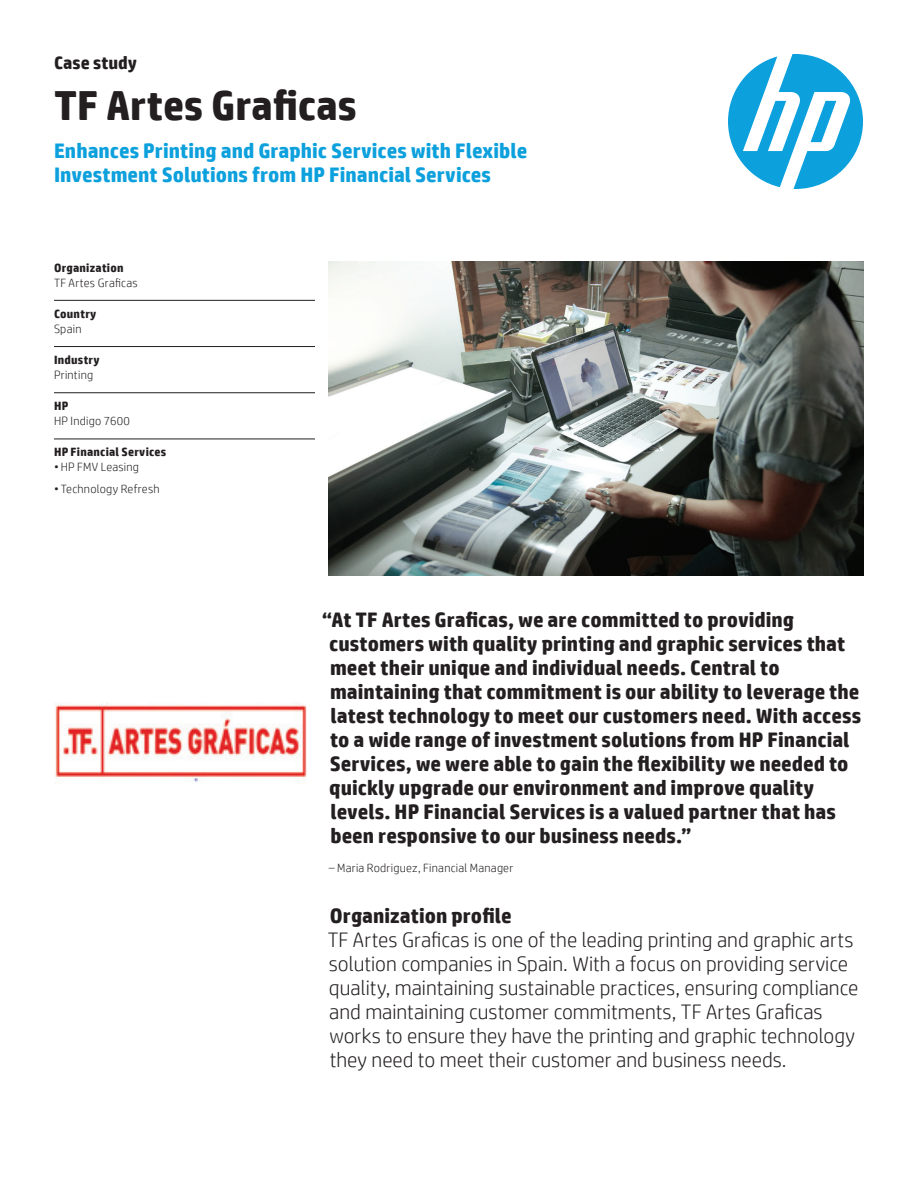
<style>
.page{position:relative;width:918px;height:1188px;background:#fff}
.page>*{position:absolute;margin:0;border:0;box-sizing:border-box;transform-origin:0 0}
.Headline_28_30{font:700 42px "HP Simplified";color:#231f20}
.Cover_quote_14_16{font:700 21px/24px "HP Simplified";color:#231f20}
.Intro_14_16{font:300 21px/24px "HP Simplified";color:#231f20}
.Subhead_14_16_bold_b{font:700 21px/24px "HP Simplified";color:#0ca0dd}
.Subhead_14_16_bold_b-2{font:700 21px "HP Simplified";color:#231f20}
.Docment_type_12_14{font:700 18px "HP Simplified";letter-spacing:.005em;color:#231f20}
.Cover_quote_attribut{font:300 12px "HP Simplified";letter-spacing:.02em;color:#231f20}
.Sidebar_header{font:700 12px "HP Simplified";letter-spacing:.02em;color:#231f20}
.Sidebar_body_w__rule{font:300 12px "HP Simplified";letter-spacing:.02em;color:#231f20}
</style>
<div class="page">
<svg style="left:728px;top:54px;width:135px;height:135px"></svg>
<img style="left:55px;top:702px;width:252px;height:80px">
<img style="left:329px;top:262px;width:535px;height:313px">
<hr style="left:54px;top:300px;width:261px;height:1px;background:#231f20">
<hr style="left:54px;top:346px;width:261px;height:1px;background:#231f20">
<hr style="left:54px;top:392px;width:261px;height:1px;background:#231f20">
<hr style="left:54px;top:439px;width:261px;height:1px;background:#231f20">
<p class="Docment_type_12_14" style="left:54px;top:52px;width:85px">Case study</p>
<p class="Headline_28_30" style="left:54px;top:81px;width:304px">TF Artes Graficas</p>
<p class="Subhead_14_16_bold_b" style="left:54px;top:138px;width:475px">Enhances Printing and Graphic Services with Flexible<br>Investment Solutions from HP Financial Services</p>
<p class="Sidebar_header" style="left:54px;top:260px;width:71px">Organization</p>
<p class="Sidebar_body_w__rule" style="left:54px;top:276px;width:85px">TF Artes Graficas</p>
<p class="Sidebar_header" style="left:54px;top:307px;width:44px">Country</p>
<p class="Sidebar_body_w__rule" style="left:54px;top:322px;width:29px">Spain</p>
<p class="Sidebar_header" style="left:54px;top:353px;width:47px">Industry</p>
<p class="Sidebar_body_w__rule" style="left:54px;top:368px;width:41px">Printing</p>
<p class="Sidebar_header" style="left:54px;top:399px;width:16px">HP</p>
<p class="Sidebar_body_w__rule" style="left:54px;top:414px;width:77px">HP Indigo 7600</p>
<p class="Sidebar_header" style="left:54px;top:445px;width:114px">HP Financial Services</p>
<p class="Cover_quote_attribut" style="left:54px;top:461px;width:87px">• HP FMV Leasing</p>
<p class="Cover_quote_attribut" style="left:54px;top:482px;width:107px">• Technology Refresh</p>
<p class="Cover_quote_14_16" style="left:329px;top:608px;width:533px;text-indent:-7px">“At TF Artes Graficas, we are committed to providing customers with quality printing and graphic services that meet their unique and individual needs. Central to maintaining that commitment is our ability to leverage the latest technology to meet our customers need. With access to a wide range of investment solutions from HP Financial Services, we were able to gain the flexibility we needed to quickly upgrade our environment and improve quality levels. HP Financial Services is a valued partner that has been responsive to our business needs.”</p>
<p class="Cover_quote_attribut" style="left:329px;top:861px;width:186px">– Maria Rodriguez, Financial Manager</p>
<p class="Subhead_14_16_bold_b-2" style="left:330px;top:903px;width:183px">Organization profile</p>
<p class="Intro_14_16" style="left:328px;top:927px;width:532px">TF Artes Graficas is one of the leading printing and graphic arts solution companies in Spain. With a focus on providing service quality, maintaining sustainable practices, ensuring compliance and maintaining customer commitments, TF Artes Graficas works to ensure they have the printing and graphic technology they need to meet their customer and business needs.</p>
</div>
